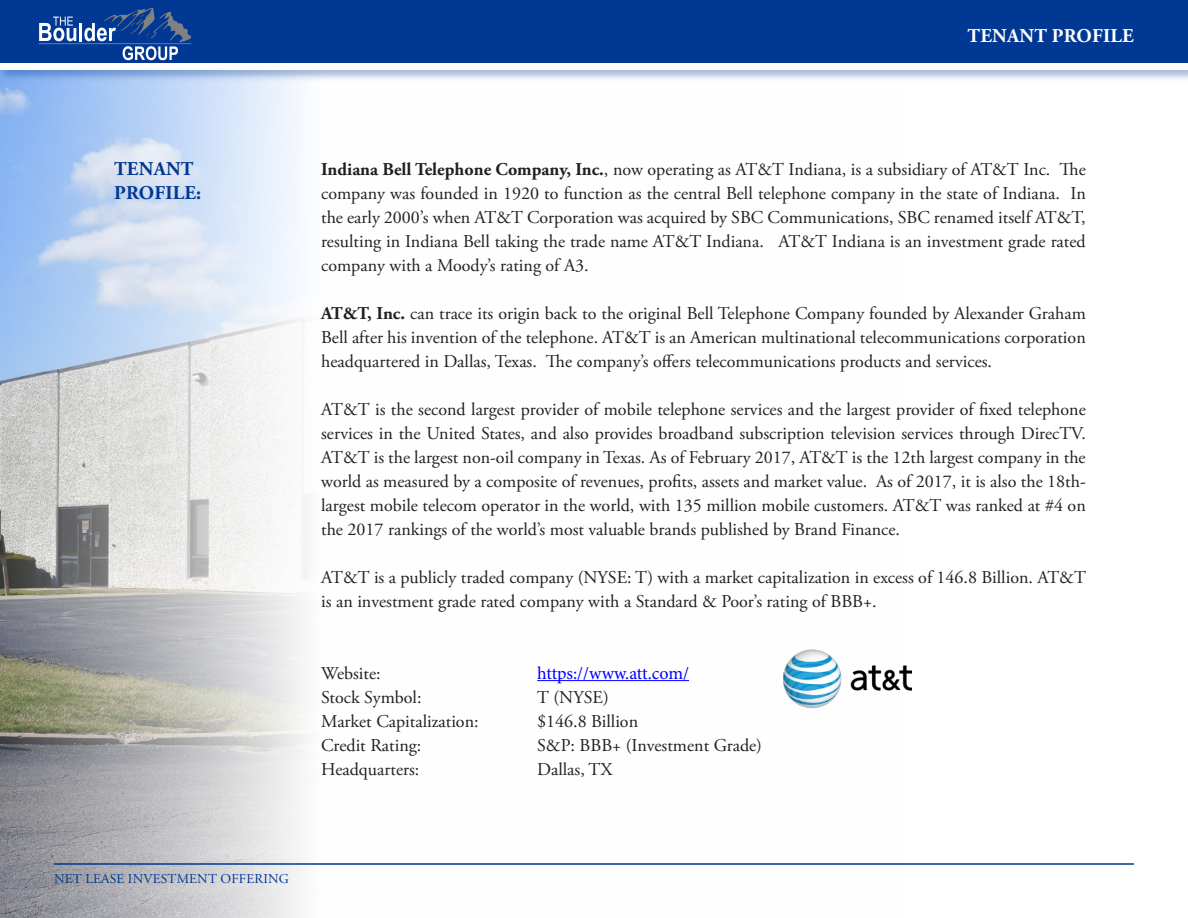
<style>
.page{position:relative;width:1188px;height:918px;background:#fff}
.page>*{position:absolute;margin:0;border:0;box-sizing:border-box;transform-origin:0 0}
.t1{font:700 19.5px/23.4px "Adobe Garamond Pro";letter-spacing:.015em;color:#003893}
.t2{font:700 19.5px "Adobe Garamond Pro";letter-spacing:.015em;color:#fff}
.t3{font:18px/24px "Adobe Garamond Pro";color:#231f20;text-align:justify}
.t4{font:18px "Minion Pro";letter-spacing:-.01em;color:#00f}
.t5{font:13.5px "Adobe Garamond Pro";letter-spacing:.015em;color:#003893}
.s1{font-weight:700}
</style>
<div class="page">
<img style="left:0;top:82px;width:784px;height:836px">
<div style="left:0;top:0;width:1188px;height:63px;background:#003893"></div>
<hr style="left:54px;top:863px;width:1080px;height:2px;background:#003893">
<hr style="left:537px;top:680px;width:152px;height:1px;background:#00f">
<div style="left:0;top:59px;width:1188px;height:23px;background:#003893;opacity:.5"></div>
<div style="left:0;top:63px;width:1188px;height:6px;background:#fff"></div>
<svg style="left:38px;top:8px;width:153px;height:52px"></svg>
<img style="left:784px;top:649px;width:127px;height:60px">
<p class="t2" style="left:968px;top:24px;width:168px">TENANT PROFILE</p>
<p class="t1" style="left:114px;top:158px;width:89px">TENANT<br>PROFILE:</p>
<p class="t3" style="left:321px;top:158px;width:766px"><span class="s1">Indiana Bell Telephone Company, Inc.</span>, now operating as AT&amp;T Indiana, is a subsidiary of AT&amp;T Inc. The company was founded in 1920 to function as the central Bell telephone company in the state of Indiana. In the early 2000’s when AT&amp;T Corporation was acquired by SBC Communications, SBC renamed itself AT&amp;T, resulting in Indiana Bell taking the trade name AT&amp;T Indiana. AT&amp;T Indiana is an investment grade rated company with a Moody’s rating of A3.</p>
<p class="t3" style="left:321px;top:302px;width:766px"><span class="s1">AT&amp;T, Inc.</span> can trace its origin back to the original Bell Telephone Company founded by Alexander Graham Bell after his invention of the telephone. AT&amp;T is an American multinational telecommunications corporation headquartered in Dallas, Texas. The company’s offers telecommunications products and services.</p>
<p class="t3" style="left:321px;top:398px;width:766px">AT&amp;T is the second largest provider of mobile telephone services and the largest provider of fixed telephone services in the United States, and also provides broadband subscription television services through DirecTV.<br>AT&amp;T is the largest non-oil company in Texas. As of February 2017, AT&amp;T is the 12th largest company in the world as measured by a composite of revenues, profits, assets and market value. As of 2017, it is also the 18th&shy;largest mobile telecom operator in the world, with 135 million mobile customers. AT&amp;T was ranked at #4 on the 2017 rankings of the world’s most valuable brands published by Brand Finance.</p>
<p class="t3" style="left:321px;top:566px;width:766px">AT&amp;T is a publicly traded company (NYSE: T) with a market capitalization in excess of 146.8 Billion. AT&amp;T is an investment grade rated company with a Standard &amp; Poor’s rating of BBB+.</p>
<p class="t3" style="left:321px;top:662px;width:61px">Website:</p>
<p class="t4" style="left:537px;top:661px;width:153px">https://www.att.com/</p>
<p class="t3" style="left:321px;top:686px;width:102px">Stock Symbol:</p>
<p class="t3" style="left:537px;top:686px;width:73px">T (NYSE)</p>
<p class="t3" style="left:321px;top:710px;width:159px">Market Capitalization:</p>
<p class="t3" style="left:537px;top:710px;width:103px">$146.8 Billion</p>
<p class="t3" style="left:321px;top:734px;width:102px">Credit Rating:</p>
<p class="t3" style="left:537px;top:734px;width:226px">S&amp;P: BBB+ (Investment Grade)</p>
<p class="t3" style="left:321px;top:758px;width:100px">Headquarters:</p>
<p class="t3" style="left:537px;top:758px;width:77px">Dallas, TX</p>
<p class="t5" style="left:54px;top:870px;width:236px">NET LEASE INVESTMENT OFFERING</p>
</div>
